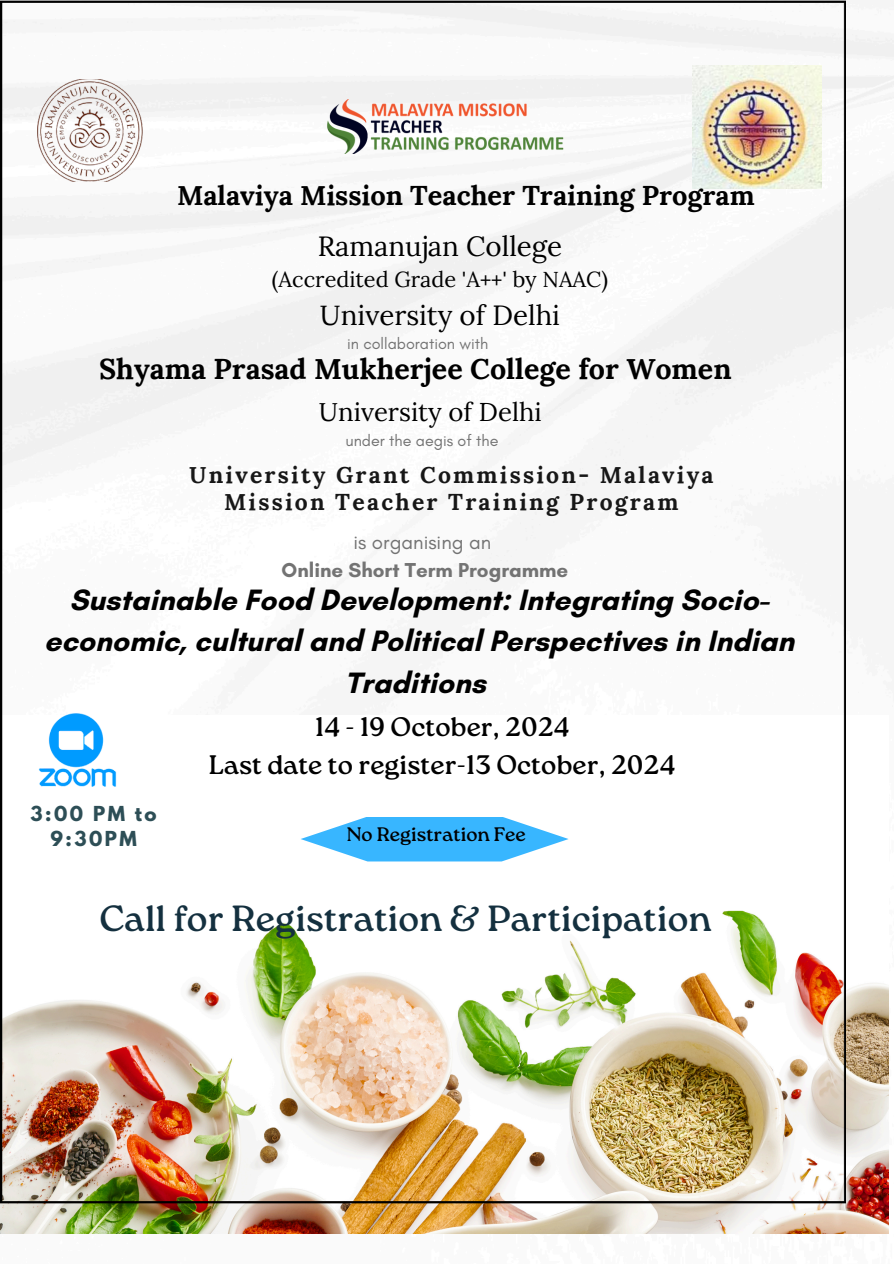
<style>
.page{position:relative;width:894px;height:1264px;background:#fff}
.page>*{position:absolute;margin:0;border:0;box-sizing:border-box;transform-origin:0 0}
.t1{font:36.3px "Roca One";color:#14303f}
.t2{font:700 30px/41.7px "Glacial Indifference";color:#000;text-align:center}
.t3{font:700 28.65px "Lora";color:#000}
.t4{font:27.75px "Lora";color:#000}
.t5{font:700 27.15px "Lora";color:#000}
.t6{font:26.7px/37.2px "Roca One";color:#000;text-align:center}
.t7{font:25.65px "Lora";color:#000}
.t8{font:700 22.8px/27px "Lora";letter-spacing:.1em;color:#171717;text-align:center}
.t9{font:21.75px "Lora";color:#000}
.t10{font:700 20.55px/28.3px "Glacial Indifference";color:#737373;text-align:center}
.t11{font:19.5px "Roca One";color:#000}
.t12{font:700 18.3px/24.8px "League Spartan";letter-spacing:.135em;color:#2d4e56;text-align:center}
.t13{font:16.05px "Glacial Indifference";color:#737373}
.s1{font-weight:400}
</style>
<div class="page">
<img style="left:0;top:0;width:893px;height:1234px">
<img style="left:0;top:715px;width:888px;height:518px">
<img style="left:0;top:0;width:845px;height:1203px">
<img style="left:38px;top:79px;width:104px;height:103px">
<img style="left:326px;top:100px;width:240px;height:54px">
<img style="left:32px;top:709px;width:90px;height:81px">
<svg style="left:300px;top:816px;width:268px;height:45px"></svg>
<img style="left:691px;top:66px;width:130px;height:122px">
<h6 class="t5" style="left:177px;top:178px;width:579px">Malaviya Mission Teacher Training Program</h6>
<h4 class="t4" style="left:317px;top:228px;width:246px">Ramanujan College</h4>
<h4 class="t9" style="left:272px;top:264px;width:337px">(Accredited Grade 'A++' by NAAC)</h4>
<h4 class="t4" style="left:320px;top:297px;width:241px">University of Delhi</h4>
<h3 class="t13" style="left:347px;top:334px;width:143px">in collaboration with</h3>
<h2 class="t3" style="left:99px;top:350px;width:633px">Shyama Prasad Mukherjee College for Women</h2>
<p class="t7" style="left:319px;top:395px;width:224px">University of Delhi</p>
<p class="t13" style="left:345px;top:430px;width:154px">under the aegis of the</p>
<h3 class="t8" style="left:189px;top:461px;width:526px">University Grant Commission- Malaviya<br>Mission Teacher Training Program</h3>
<p class="t10" style="left:281px;top:527px;width:288px"><span class="s1">is organising an<br></span>Online Short Term Programme</p>
<p class="t2" style="left:44px;top:578px;width:751px">Sustainable Food Development: Integrating Socio&shy;economic, cultural and Political Perspectives in Indian<br>Traditions</p>
<h6 class="t12" style="left:31px;top:804px;width:128px">3:00 PM to<br>9:30PM</h6>
<h2 class="t6" style="left:209px;top:708px;width:468px">14 - 19 October, 2024<br>Last date to register-13 October, 2024</h2>
<h1 class="t11" style="left:347px;top:823px;width:180px">No Registration Fee</h1>
<p class="t1" style="left:99px;top:897px;width:613px">Call for Registration &amp; Participation</p>
</div>
